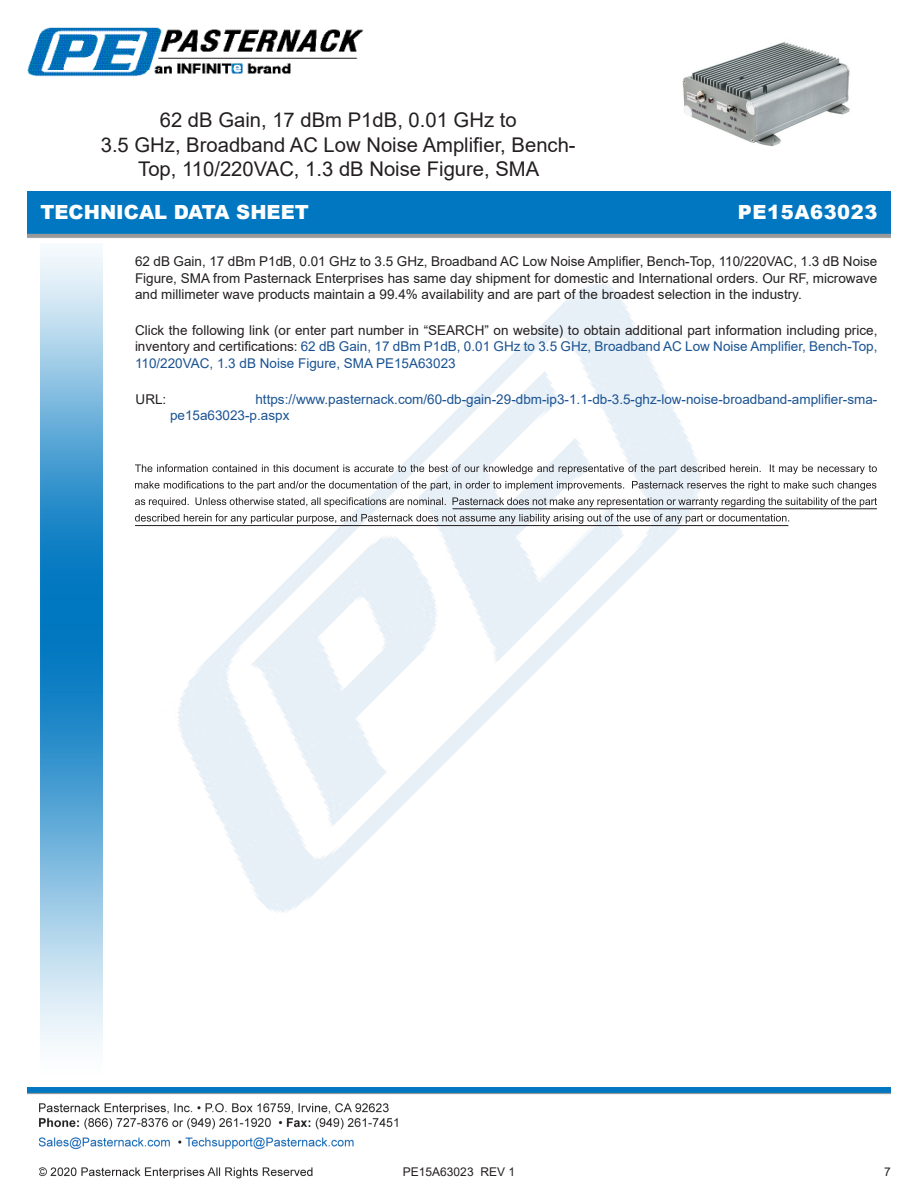
<style>
.page{position:relative;width:918px;height:1188px;background:#fff}
.page>*{position:absolute;margin:0;border:0;box-sizing:border-box;transform-origin:0 0}
.Web_Description_Para{font:20.25px/24.3px "Arial";color:#231f20;text-align:center}
.t1{font:900 19.5px "Arial";color:#fff}
.t2{font:900 19.5px "Arial";letter-spacing:.03em;color:#fff}
.Web_Description_Para-2{font:13.5px/16.2px "Arial";color:#231f20;text-align:justify}
.Web_Description_Para-3{font:13.5px/16.2px "Arial";color:#1a5392}
.t3{font:12px "Arial";color:#231f20}
.s1{color:#1a5392}
</style>
<div class="page">
<img style="left:39px;top:1103px;width:359px;height:76px">
<img style="left:40px;top:248px;width:62px;height:800px">
<img style="left:95px;top:248px;width:726px;height:722px">
<img style="left:27px;top:1088px;width:864px;height:7px">
<img style="left:27px;top:191px;width:864px;height:47px">
<img style="left:27px;top:27px;width:337px;height:50px">
<img style="left:682px;top:42px;width:168px;height:104px">
<svg style="left:135px;top:464px;width:742px;height:10px"></svg>
<svg style="left:135px;top:481px;width:741px;height:10px"></svg>
<svg style="left:135px;top:497px;width:742px;height:10px"></svg>
<svg style="left:135px;top:514px;width:654px;height:10px"></svg>
<hr style="left:453px;top:508px;width:424px;height:1px;background:#231f20">
<hr style="left:135px;top:525px;width:653px;height:1px;background:#231f20">
<h1 class="Web_Description_Para" style="left:101px;top:108px;width:476px">62 dB Gain, 17 dBm P1dB, 0.01 GHz to<br>3.5 GHz, Broadband AC Low Noise Amplifier, Bench-<br>Top, 110/220VAC, 1.3 dB Noise Figure, SMA</h1>
<h2 class="t1" style="left:40px;top:198px;width:270px">TECHNICAL DATA SHEET</h2>
<p class="t2" style="left:738px;top:198px;width:141px">PE15A63023</p>
<h1 class="Web_Description_Para-2" style="left:135px;top:253px;width:744px">62 dB Gain, 17 dBm P1dB, 0.01 GHz to 3.5 GHz, Broadband AC Low Noise Amplifier, Bench-Top, 110/220VAC, 1.3 dB Noise Figure, SMA from Pasternack Enterprises has same day shipment for domestic and International orders. Our RF, microwave and millimeter wave products maintain a 99.4% availability and are part of the broadest selection in the industry.</h1>
<h1 class="Web_Description_Para-2" style="left:135px;top:322px;width:744px">Click the following link (or enter part number in “SEARCH” on website) to obtain additional part information including price, inventory and certifications: <span class="s1">62 dB Gain, 17 dBm P1dB, 0.01 GHz to 3.5 GHz, Broadband AC Low Noise Amplifier, Bench-Top, 110/220VAC, 1.3 dB Noise Figure, SMA PE15A63023</span></h1>
<h1 class="Web_Description_Para-2" style="left:136px;top:391px;width:32px">URL:</h1>
<h1 class="Web_Description_Para-3" style="left:170px;top:391px;width:709px;text-indent:85px">https://www.pasternack.com/60-db-gain-29-dbm-ip3-1.1-db-3.5-ghz-low-noise-broadband-amplifier-sma&shy;pe15a63023-p.aspx</h1>
<p class="t3" style="left:403px;top:1163px;width:114px">PE15A63023 REV 1</p>
<p class="t3" style="left:884px;top:1164px;width:8px">7</p>
</div>
